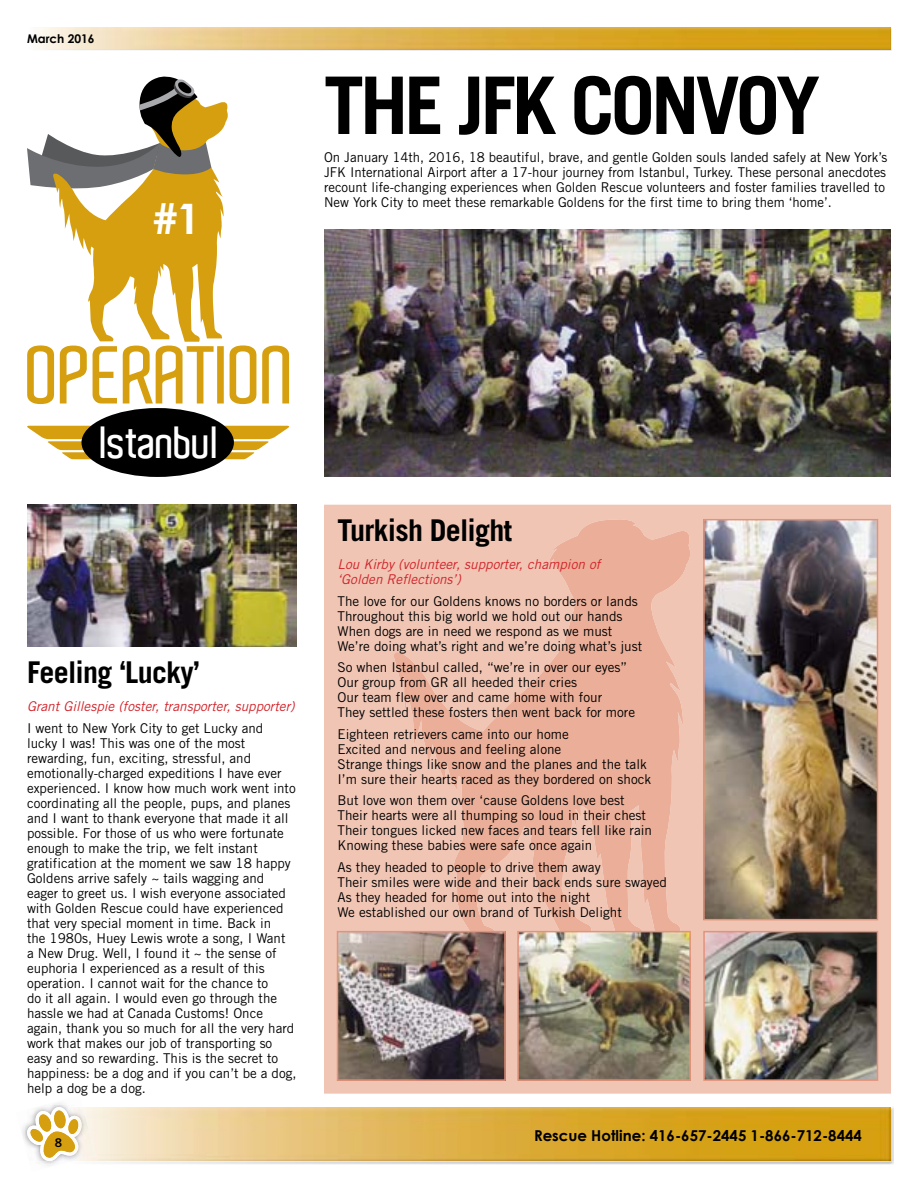
<style>
.page{position:relative;width:918px;height:1188px;background:#fff}
.page>*{position:absolute;margin:0;border:0;box-sizing:border-box;transform-origin:0 0}
.t1{font:700 79.5px "Trade Gothic LT Std";letter-spacing:-.05em;color:#000}
.t2{font:600 79.05px "Aldo";letter-spacing:-.025em;color:#d59f10}
.t3{font:600 43.95px "Aldo";letter-spacing:-.025em;color:#fff}
.t4{font:700 42px "Century Gothic";color:#fff}
.t5{font:700 30px "Trade Gothic LT Std";letter-spacing:-.025em;color:#000}
.t6{font:700 15px "Century Gothic";color:#000}
.t7{font:13.5px/15px "Trade Gothic LT Std";color:#000}
.t8{font:italic 13.5px/15px "Trade Gothic LT Std";color:#d2232a}
.t9{font:700 12px "Century Gothic";color:#000}
.t10{font:12px "Trade Gothic LT Std Bd 2";color:#000}
</style>
<div class="page">
<img style="left:37px;top:49px;width:855px;height:2px">
<img style="left:37px;top:27px;width:854px;height:22px">
<img style="left:42px;top:1105px;width:33px;height:1px">
<img style="left:83px;top:1106px;width:811px;height:56px">
<img style="left:25px;top:1106px;width:58px;height:56px">
<img style="left:96px;top:1107px;width:795px;height:54px">
<img style="left:82px;top:1107px;width:14px;height:54px">
<img style="left:27px;top:1107px;width:55px;height:54px">
<img style="left:30px;top:1110px;width:49px;height:48px">
<div style="left:324px;top:505px;width:567px;height:589px;background:#f0c5b4"></div>
<img style="left:324px;top:230px;width:567px;height:247px">
<svg style="left:57px;top:102px;width:171px;height:240px;fill:#d59f10"></svg>
<svg style="left:27px;top:76px;width:184px;height:116px"></svg>
<svg style="left:27px;top:426px;width:63px;height:33px"></svg>
<svg style="left:225px;top:426px;width:65px;height:33px"></svg>
<div style="left:81px;top:408px;width:153px;height:69px;background:#000;border-radius:50%"></div>
<img style="left:703px;top:519px;width:175px;height:401px">
<img style="left:27px;top:505px;width:270px;height:142px">
<svg style="left:393px;top:520px;width:300px;height:417px;fill:#f0c5b4"></svg>
<img style="left:337px;top:931px;width:169px;height:150px">
<img style="left:703px;top:931px;width:175px;height:150px">
<img style="left:517px;top:931px;width:174px;height:150px">
<p class="t9" style="left:27px;top:31px;width:69px">March 2016</p>
<h3 class="t4" style="left:153px;top:193px;width:49px">#1</h3>
<h1 class="t1" style="left:324px;top:57px;width:498px">THE JFK CONVOY</h1>
<p class="t7" style="left:324px;top:149px;width:565px">On January 14th, 2016, 18 beautiful, brave, and gentle Golden souls landed safely at New York’s JFK International Airport after a 17-hour journey from Istanbul, Turkey. These personal anecdotes recount life-changing experiences when Golden Rescue volunteers and foster families travelled to New York City to meet these remarkable Goldens for the first time to bring them ‘home’.</p>
<h2 class="t2" style="left:27px;top:331px;width:271px">OPERATION</h2>
<h3 class="t3" style="left:101px;top:418px;width:121px">Istanbul</h3>
<h3 class="t5" style="left:27px;top:654px;width:174px">Feeling ‘Lucky’</h3>
<p class="t8" style="left:27px;top:699px;width:270px">Grant Gillespie (foster, transporter, supporter)</p>
<p class="t7" style="left:27px;top:720px;width:271px">I went to New York City to get Lucky and lucky I was! This was one of the most rewarding, fun, exciting, stressful, and emotionally-charged expeditions I have ever experienced. I know how much work went into coordinating all the people, pups, and planes and I want to thank everyone that made it all possible. For those of us who were fortunate enough to make the trip, we felt instant gratification at the moment we saw 18 happy Goldens arrive safely ~ tails wagging and eager to greet us. I wish everyone associated with Golden Rescue could have experienced that very special moment in time. Back in<br>the 1980s, Huey Lewis wrote a song, I Want<br>a New Drug. Well, I found it ~ the sense of euphoria I experienced as a result of this operation. I cannot wait for the chance to<br>do it all again. I would even go through the hassle we had at Canada Customs! Once again, thank you so much for all the very hard work that makes our job of transporting so easy and so rewarding. This is the secret to happiness: be a dog and if you can’t be a dog, help a dog be a dog.</p>
<p class="t10" style="left:55px;top:1135px;width:9px">8</p>
<h3 class="t5" style="left:338px;top:512px;width:176px">Turkish Delight</h3>
<p class="t8" style="left:338px;top:557px;width:264px">Lou Kirby (volunteer, supporter, champion of ‘Golden Reflections’)</p>
<p class="t7" style="left:338px;top:593px;width:306px">The love for our Goldens knows no borders or lands Throughout this big world we hold out our hands When dogs are in need we respond as we must We’re doing what’s right and we’re doing what’s just</p>
<p class="t7" style="left:338px;top:660px;width:299px">So when Istanbul called, “we’re in over our eyes” Our group from GR all heeded their cries<br>Our team flew over and came home with four<br>They settled these fosters then went back for more</p>
<p class="t7" style="left:338px;top:726px;width:315px">Eighteen retrievers came into our home<br>Excited and nervous and feeling alone<br>Strange things like snow and the planes and the talk I’m sure their hearts raced as they bordered on shock</p>
<p class="t7" style="left:338px;top:793px;width:316px">But love won them over ‘cause Goldens love best Their hearts were all thumping so loud in their chest Their tongues licked new faces and tears fell like rain Knowing these babies were safe once again</p>
<p class="t7" style="left:338px;top:859px;width:331px">As they headed to people to drive them away<br>Their smiles were wide and their back ends sure swayed As they headed for home out into the night<br>We established our own brand of Turkish Delight</p>
<p class="t6" style="left:534px;top:1126px;width:329px">Rescue Hotline: 416-657-2445 1-866-712-8444</p>
</div>
